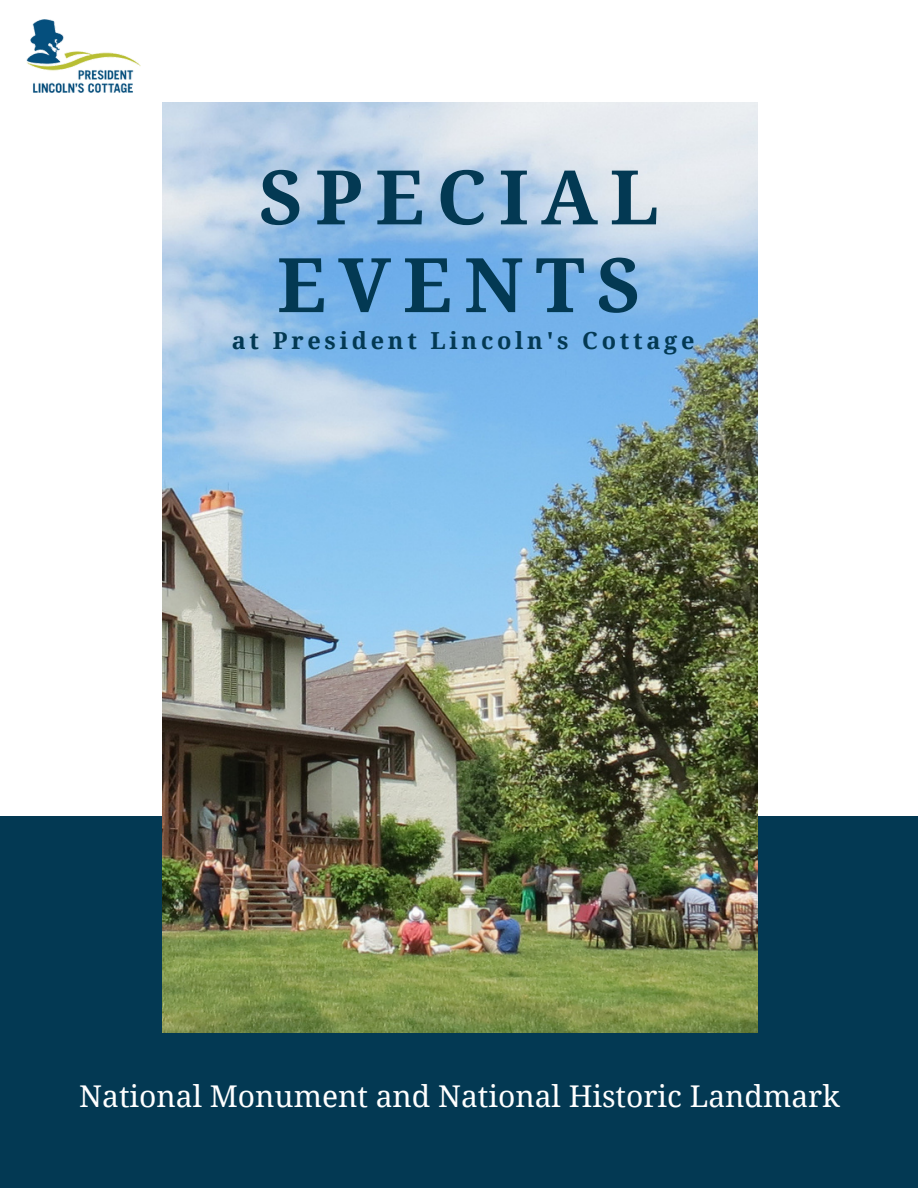
<style>
.page{position:relative;width:918px;height:1188px;background:#fff}
.page>*{position:absolute;margin:0;border:0;box-sizing:border-box;transform-origin:0 0}
.t1{font:700 75.3px/87.8px "Noto Serif";letter-spacing:.16em;color:#033953}
.t2{font:30px "Noto Serif";color:#fff}
.t3{font:700 23.4px "Noto Serif";letter-spacing:.16em;color:#033953}
</style>
<div class="page">
<div style="left:0;top:816px;width:918px;height:372px;background:#033953"></div>
<img style="left:162px;top:103px;width:595px;height:929px">
<img style="left:27px;top:19px;width:113px;height:73px">
<h1 class="t1" style="left:259px;top:151px;width:402px">SPECIAL<br>EVENTS</h1>
<p class="t3" style="left:232px;top:324px;width:464px">at President Lincoln's Cottage</p>
<p class="t2" style="left:79px;top:1075px;width:762px">National Monument and National Historic Landmark</p>
</div>
